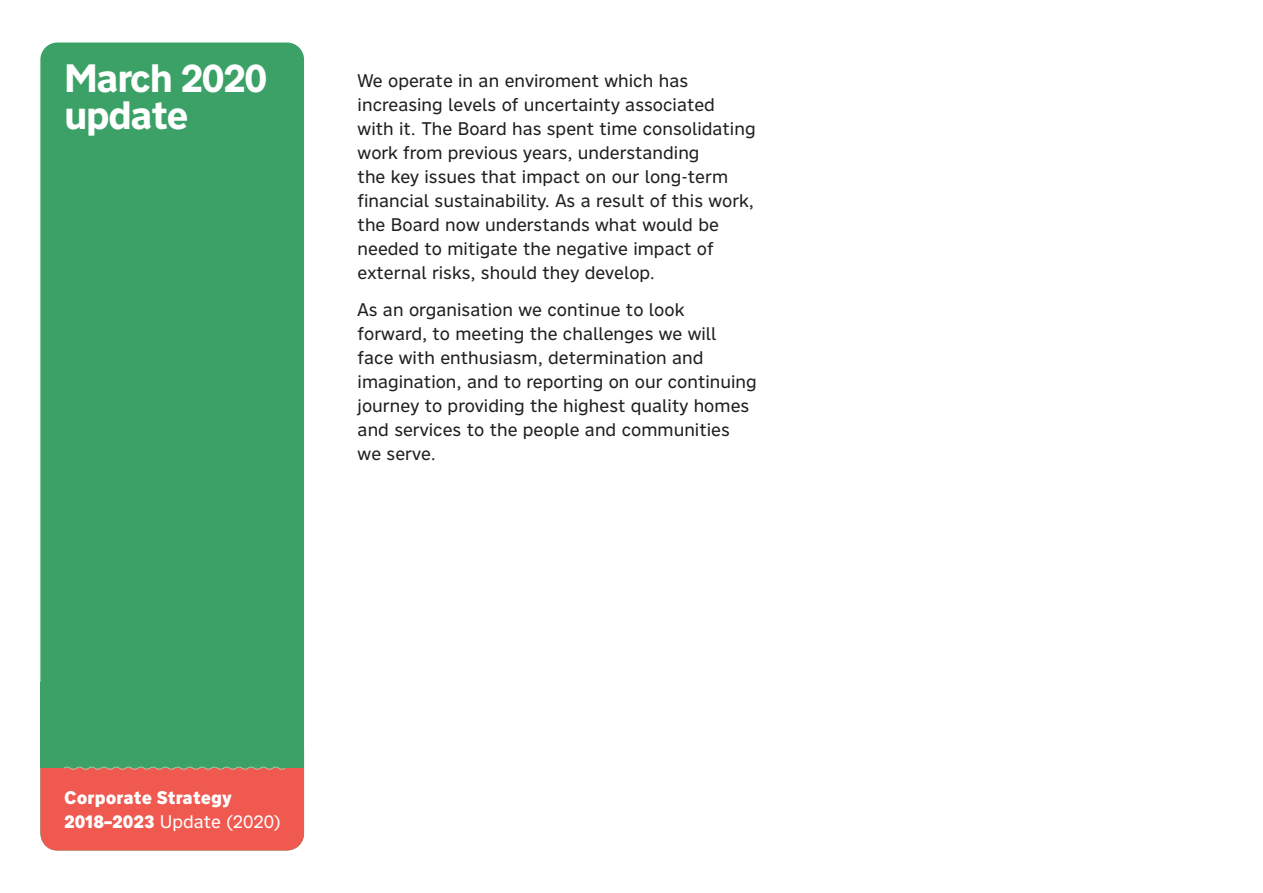
<style>
.page{position:relative;width:1263px;height:893px;background:#fff}
.page>*{position:absolute;margin:0;border:0;box-sizing:border-box;transform-origin:0 0}
.t1{font:700 39px/37.5px "Nort";letter-spacing:-.04em;color:#fff}
.t2{font:18px/24px "Nort";color:#231f20}
.t3{font:900 18px/24px "Nort";color:#fff}
.s1{font-weight:400}
</style>
<div class="page">
<div style="left:40px;top:43px;width:264px;height:807px;background:#3ba166;border-radius:17px"></div>
<div style="left:40px;top:730px;width:264px;height:120px;background:#f0594f;border-radius:18px"></div>
<div style="left:40px;top:682px;width:264px;height:86px;background:#3ba166"></div>
<svg style="left:64px;top:766px;width:221px;height:4px"></svg>
<h1 class="t1" style="left:64px;top:58px;width:205px">March 2020 update</h1>
<p class="t2" style="left:358px;top:68px;width:399px">We operate in an enviroment which has increasing levels of uncertainty associated with it. The Board has spent time consolidating work from previous years, understanding<br>the key issues that impact on our long-term financial sustainability. As a result of this work, the Board now understands what would be needed to mitigate the negative impact of external risks, should they develop.</p>
<p class="t2" style="left:358px;top:297px;width:401px">As an organisation we continue to look forward, to meeting the challenges we will face with enthusiasm, determination and imagination, and to reporting on our continuing journey to providing the highest quality homes and services to the people and communities we serve.</p>
<p class="t3" style="left:64px;top:786px;width:218px">Corporate Strategy<br>2018–2023 <span class="s1">Update (2020)</span></p>
</div>
